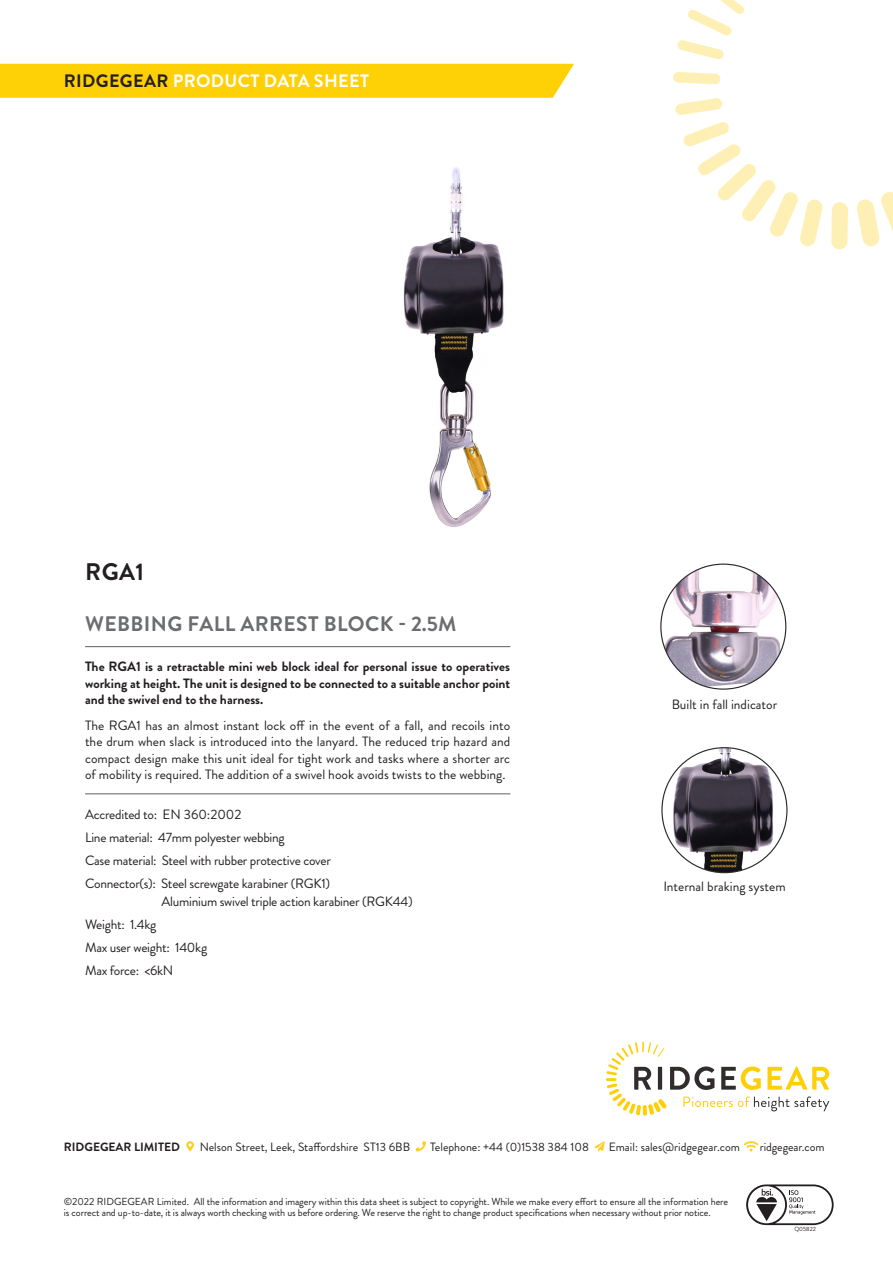
<style>
.page{position:relative;width:893px;height:1263px;background:#fff}
.page>*{position:absolute;margin:0;border:0;box-sizing:border-box;transform-origin:0 0}
.t1{font:700 24px "Brandon Grotesque";color:#231f20}
.t2{font:700 21px "Brandon Grotesque";letter-spacing:.02em;color:#6c6d70}
.t3{font:700 18px "Brandon Grotesque";letter-spacing:.02em;color:#fff}
.t4{font:13.5px/16.2px "Brandon Grotesque";letter-spacing:-.02em;color:#231f20;text-align:justify}
.t5{font:700 13.5px/16.2px "Brandon Grotesque";color:#231f20;text-align:justify}
.t6{font:13.5px "Brandon Grotesque";color:#231f20}
.t7{font:12px "Brandon Grotesque";color:#231f20}
.t8{font:700 12px "Brandon Grotesque";color:#231f20}
.t9{font:10.2px/11.2px "Brandon Grotesque";letter-spacing:-.01em;color:#231f20}
.t10{font:6px "Brandon Grotesque";color:#231f20}
.s1{color:#231f20}
</style>
<div class="page">
<img style="left:403px;top:167px;width:101px;height:360px">
<svg style="left:186px;top:1141px;width:8px;height:10px"></svg>
<svg style="left:416px;top:1141px;width:10px;height:10px"></svg>
<svg style="left:594px;top:1141px;width:11px;height:10px"></svg>
<svg style="left:744px;top:1141px;width:14px;height:10px"></svg>
<hr style="left:85px;top:646px;width:425px;height:1px;background:#5b6065">
<hr style="left:85px;top:793px;width:425px;height:1px;background:#5b6065">
<img style="left:662px;top:748px;width:125px;height:125px;border-radius:62px">
<img style="left:661px;top:564px;width:125px;height:125px;border-radius:62px">
<div style="left:0;top:64px;width:574px;height:34px;background:#fed006"></div>
<svg style="left:677px;top:0;width:67px;height:60px"></svg>
<svg style="left:674px;top:72px;width:46px;height:12px"></svg>
<svg style="left:675px;top:98px;width:47px;height:17px"></svg>
<svg style="left:683px;top:122px;width:140px;height:125px"></svg>
<svg style="left:831px;top:202px;width:17px;height:47px"></svg>
<svg style="left:857px;top:192px;width:36px;height:55px"></svg>
<hr style="left:643px;top:1105px;width:4px;height:11px;background:#fee371;border-radius:2px">
<svg style="left:606px;top:1042px;width:223px;height:73px"></svg>
<svg style="left:746px;top:1184px;width:88px;height:41px"></svg>
<p class="t3" style="left:64px;top:68px;width:307px"><span class="s1">RIDGEGEAR</span> PRODUCT DATA SHEET</p>
<p class="t1" style="left:85px;top:555px;width:60px">RGA1</p>
<p class="t2" style="left:85px;top:609px;width:373px">WEBBING FALL ARREST BLOCK - 2.5M</p>
<p class="t5" style="left:85px;top:659px;width:427px">The RGA1 is a retractable mini web block ideal for personal issue to operatives working at height. The unit is designed to be connected to a suitable anchor point and the swivel end to the harness.</p>
<p class="t4" style="left:85px;top:718px;width:427px">The RGA1 has an almost instant lock off in the event of a fall, and recoils into the drum when slack is introduced into the lanyard. The reduced trip hazard and compact design make this unit ideal for tight work and tasks where a shorter arc of mobility is required. The addition of a swivel hook avoids twists to the webbing.</p>
<p class="t4" style="left:85px;top:806px;width:158px">Accredited to: EN 360:2002</p>
<p class="t4" style="left:85px;top:829px;width:201px">Line material: 47mm polyester webbing</p>
<p class="t4" style="left:85px;top:852px;width:247px">Case material: Steel with rubber protective cover</p>
<p class="t4" style="left:85px;top:875px;width:247px">Connector(s): Steel screwgate karabiner (RGK1)</p>
<p class="t4" style="left:162px;top:893px;width:253px">Aluminium swivel triple action karabiner (RGK44)</p>
<p class="t4" style="left:85px;top:916px;width:73px">Weight: 1.4kg</p>
<p class="t4" style="left:85px;top:939px;width:124px">Max user weight: 140kg</p>
<p class="t4" style="left:85px;top:963px;width:90px">Max force: &lt;6kN</p>
<p class="t6" style="left:672px;top:695px;width:107px">Built in fall indicator</p>
<p class="t6" style="left:663px;top:876px;width:124px">Internal braking system</p>
<p class="t8" style="left:64px;top:1138px;width:118px">RIDGEGEAR LIMITED</p>
<p class="t7" style="left:200px;top:1138px;width:212px">Nelson Street, Leek, Staffordshire ST13 6BB</p>
<p class="t7" style="left:430px;top:1138px;width:160px">Telephone: +44 (0)1538 384 108</p>
<p class="t7" style="left:609px;top:1138px;width:133px">Email: sales@ridgegear.com</p>
<p class="t7" style="left:760px;top:1138px;width:66px">ridgegear.com</p>
<p class="t9" style="left:64px;top:1196px;width:666px">©2022 RIDGEGEAR Limited. All the information and imagery within this data sheet is subject to copyright. While we make every effort to ensure all the information here is correct and up-to-date, it is always worth checking with us before ordering. We reserve the right to change product specifications when necessary without prior notice.</p>
<p class="t10" style="left:794px;top:1224px;width:23px">Q05822</p>
</div>
